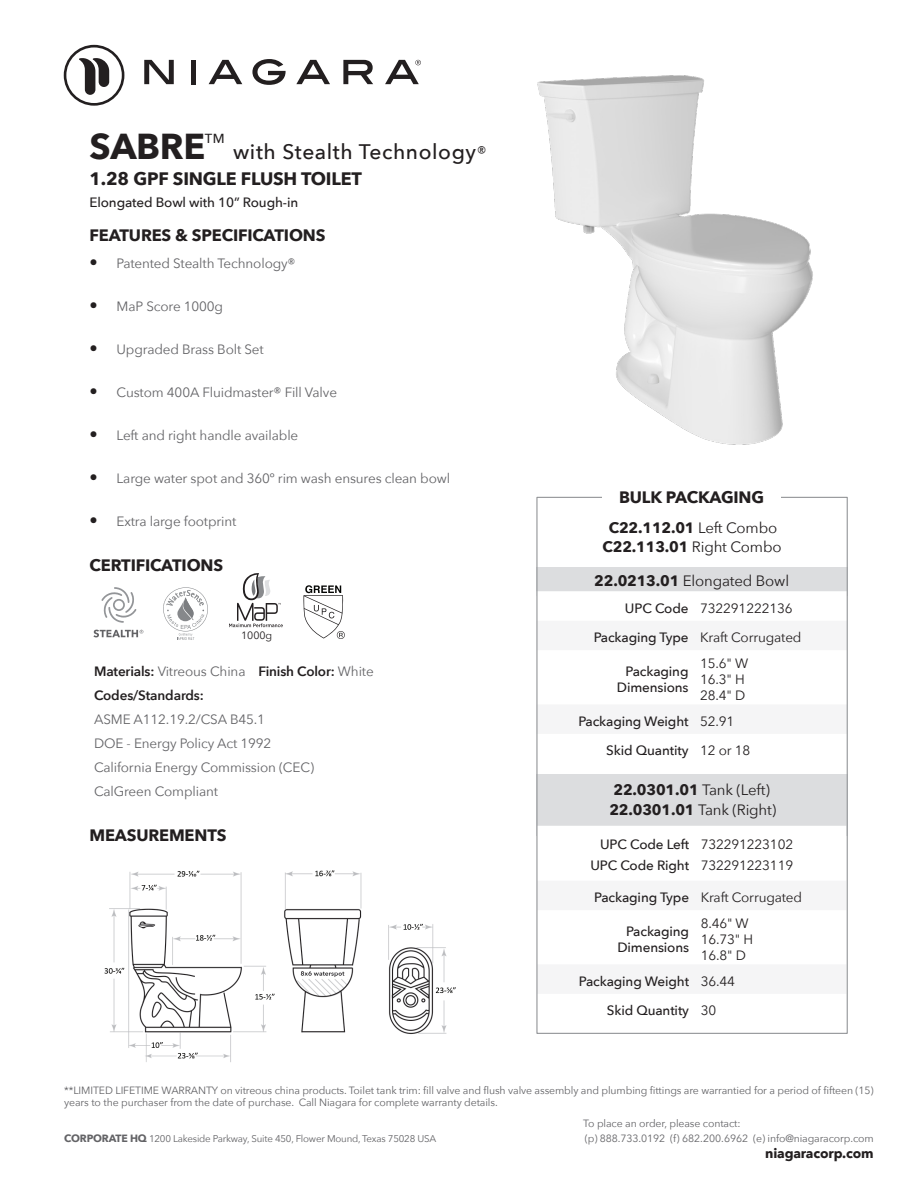
<style>
.page{position:relative;width:918px;height:1188px;background:#fff}
.page>*{position:absolute;margin:0;border:0;box-sizing:border-box;transform-origin:0 0}
.t1{font:700 36px "Avenir Next";letter-spacing:-.01em;color:#231f20}
.t2{font:500 21px "Avenir Next";letter-spacing:.03em;color:#231f20}
.t3{font:700 18px "Avenir Next";letter-spacing:-.01em;color:#231f20}
.t4{font:700 16.5px "Avenir Next";letter-spacing:-.01em;color:#231f20}
.t5{font:700 15px "Avenir Next";letter-spacing:-.01em;color:#231f20}
.t6{font:15px "Avenir Next";letter-spacing:-.01em;color:#231f20}
.t7{font:13.5px "Avenir Next";letter-spacing:-.01em;color:#636366}
.t8{font:500 13.5px/15.9px "Avenir Next";letter-spacing:-.01em;color:#231f20;text-align:right}
.t9{font:13.5px "Avenir Next";letter-spacing:-.01em;color:#231f20}
.t10{font:600 13.5px "Avenir Next";letter-spacing:-.01em;color:#231f20}
.t11{font:700 13.5px "Avenir Next";letter-spacing:-.01em;color:#231f20}
.t12{font:500 13.05px "Avenir Next";color:#231f20}
.t13{font:10.65px "Avenir Next";letter-spacing:-.01em;color:#231f20}
.t14{font:10.5px/12.6px "Avenir Next";letter-spacing:-.01em;color:#636366}
.t15{font:9.75px "Avenir Next";letter-spacing:-.02em;color:#636366}
.s1{font-weight:400;font-size:16.5px}
.s2{font-weight:200;font-size:16.5px;color:#231f20}
.s3{font-weight:400;color:#636366}
.s4{font-weight:400}
.s5{font-weight:700}
.s6{font-weight:700;font-size:10.5px}
</style>
<div class="page">
<img style="left:537px;top:75px;width:276px;height:370px">
<img style="left:104px;top:870px;width:352px;height:192px">
<div style="left:536px;top:567px;width:312px;height:29px;background:#dcdddf"></div>
<svg style="left:538px;top:591px;width:308px;height:5px;background:#fdfdfd"></svg>
<div style="left:536px;top:774px;width:312px;height:62px;background:#dcdddf"></div>
<div style="left:538px;top:826px;width:308px;height:10px;background:#fff"></div>
<svg style="left:252px;top:59px;width:34px;height:26px"></svg>
<svg style="left:296px;top:60px;width:34px;height:24px"></svg>
<svg style="left:343px;top:60px;width:30px;height:24px"></svg>
<svg style="left:144px;top:60px;width:30px;height:24px"></svg>
<div style="left:191px;top:60px;width:5px;height:24px;background:#231f20"></div>
<svg style="left:209px;top:60px;width:33px;height:24px"></svg>
<svg style="left:64px;top:45px;width:60px;height:61px"></svg>
<svg style="left:385px;top:60px;width:36px;height:24px"></svg>
<svg style="left:101px;top:587px;width:35px;height:36px"></svg>
<svg style="left:93px;top:630px;width:50px;height:7px"></svg>
<svg style="left:163px;top:587px;width:45px;height:53px"></svg>
<svg style="left:229px;top:573px;width:54px;height:54px"></svg>
<svg style="left:303px;top:585px;width:42px;height:54px"></svg>
<p class="t1" style="left:90px;top:116px;width:117px">SABRE</p>
<p class="t12" style="left:205px;top:127px;width:21px">TM</p>
<p class="t2" style="left:233px;top:134px;width:255px">with Stealth Technology<span class="s1">®</span></p>
<p class="t3" style="left:90px;top:163px;width:274px">1.28 GPF SINGLE FLUSH TOILET</p>
<p class="t8" style="left:90px;top:194px;width:210px">Elongated Bowl with 10” Rough-in</p>
<p class="t4" style="left:90px;top:221px;width:237px">FEATURES &amp; SPECIFICATIONS</p>
<p class="t7" style="left:90px;top:252px;width:208px"><span class="s2">•</span> Patented Stealth Technology®</p>
<p class="t7" style="left:90px;top:295px;width:135px"><span class="s2">•</span> MaP Score 1000g</p>
<p class="t7" style="left:90px;top:338px;width:176px"><span class="s2">•</span> Upgraded Brass Bolt Set</p>
<p class="t7" style="left:90px;top:381px;width:249px"><span class="s2">•</span> Custom 400A Fluidmaster® Fill Valve</p>
<p class="t7" style="left:90px;top:424px;width:210px"><span class="s2">•</span> Left and right handle available</p>
<p class="t7" style="left:90px;top:467px;width:362px"><span class="s2">•</span> Large water spot and 360º rim wash ensures clean bowl</p>
<p class="t7" style="left:90px;top:510px;width:148px"><span class="s2">•</span> Extra large footprint</p>
<p class="t4" style="left:90px;top:551px;width:135px">CERTIFICATIONS</p>
<p class="t13" style="left:241px;top:627px;width:32px">1000g</p>
<p class="t10" style="left:94px;top:660px;width:281px">Materials: <span class="s3">Vitreous China</span> Finish Color: <span class="s3">White</span></p>
<p class="t10" style="left:94px;top:684px;width:111px">Codes/Standards:</p>
<p class="t7" style="left:94px;top:708px;width:172px">ASME A112.19.2/CSA B45.1</p>
<p class="t7" style="left:94px;top:732px;width:179px">DOE - Energy Policy Act 1992</p>
<p class="t7" style="left:94px;top:756px;width:221px">California Energy Commission (CEC)</p>
<p class="t7" style="left:94px;top:780px;width:125px">CalGreen Compliant</p>
<p class="t4" style="left:90px;top:821px;width:139px">MEASUREMENTS</p>
<p class="t4" style="left:619px;top:483px;width:147px">BULK PACKAGING</p>
<p class="t5" style="left:609px;top:514px;width:170px">C22.112.01 <span class="s4">Left Combo</span></p>
<p class="t5" style="left:603px;top:534px;width:181px">C22.113.01 <span class="s4">Right Combo</span></p>
<p class="t6" style="left:594px;top:568px;width:196px"><span class="s5">22.0213.01</span> Elongated Bowl</p>
<p class="t8" style="left:625px;top:600px;width:65px">UPC Code</p>
<p class="t9" style="left:700px;top:597px;width:94px">732291222136</p>
<p class="t8" style="left:594px;top:629px;width:96px">Packaging Type</p>
<p class="t9" style="left:700px;top:626px;width:103px">Kraft Corrugated</p>
<p class="t8" style="left:617px;top:663px;width:73px">Packaging<br>Dimensions</p>
<p class="t9" style="left:700px;top:652px;width:49px">15.6" W</p>
<p class="t9" style="left:700px;top:668px;width:46px">16.3" H</p>
<p class="t9" style="left:700px;top:684px;width:47px">28.4" D</p>
<p class="t8" style="left:578px;top:713px;width:112px">Packaging Weight</p>
<p class="t9" style="left:700px;top:710px;width:36px">52.91</p>
<p class="t8" style="left:606px;top:742px;width:84px">Skid Quantity</p>
<p class="t9" style="left:700px;top:739px;width:52px">12 or 18</p>
<p class="t5" style="left:614px;top:777px;width:158px">22.0301.01 <span class="s4">Tank (Left)</span></p>
<p class="t6" style="left:609px;top:797px;width:168px"><span class="s5">22.0301.01</span> Tank (Right)</p>
<p class="t8" style="left:600px;top:836px;width:91px">UPC Code Left</p>
<p class="t8" style="left:590px;top:857px;width:100px">UPC Code Right</p>
<p class="t9" style="left:701px;top:833px;width:94px">732291223102</p>
<p class="t9" style="left:701px;top:854px;width:94px">732291223119</p>
<p class="t8" style="left:594px;top:889px;width:96px">Packaging Type</p>
<p class="t9" style="left:701px;top:886px;width:103px">Kraft Corrugated</p>
<p class="t8" style="left:617px;top:923px;width:73px">Packaging<br>Dimensions</p>
<p class="t9" style="left:701px;top:912px;width:49px">8.46" W</p>
<p class="t9" style="left:701px;top:928px;width:54px">16.73" H</p>
<p class="t9" style="left:701px;top:944px;width:47px">16.8" D</p>
<p class="t8" style="left:579px;top:973px;width:112px">Packaging Weight</p>
<p class="t9" style="left:701px;top:970px;width:36px">36.44</p>
<p class="t8" style="left:607px;top:1002px;width:84px">Skid Quantity</p>
<p class="t9" style="left:701px;top:999px;width:17px">30</p>
<p class="t14" style="left:64px;top:1083px;width:811px">**LIMITED LIFETIME WARRANTY on vitreous china products. Toilet tank trim: fill valve and flush valve assembly and plumbing fittings are warrantied for a period of fifteen (15) years to the purchaser from the date of purchase. Call Niagara for complete warranty details.</p>
<p class="t14" style="left:583px;top:1117px;width:159px">To place an order, please contact:</p>
<p class="t15" style="left:64px;top:1130px;width:373px"><span class="s6">CORPORATE HQ</span> 1200 Lakeside Parkway, Suite 450, Flower Mound, Texas 75028 USA</p>
<p class="t14" style="left:585px;top:1132px;width:290px">(p) 888.733.0192 (f) 682.200.6962 (e) info@niagaracorp.com</p>
<p class="t11" style="left:765px;top:1142px;width:110px">niagaracorp.com</p>
</div>
